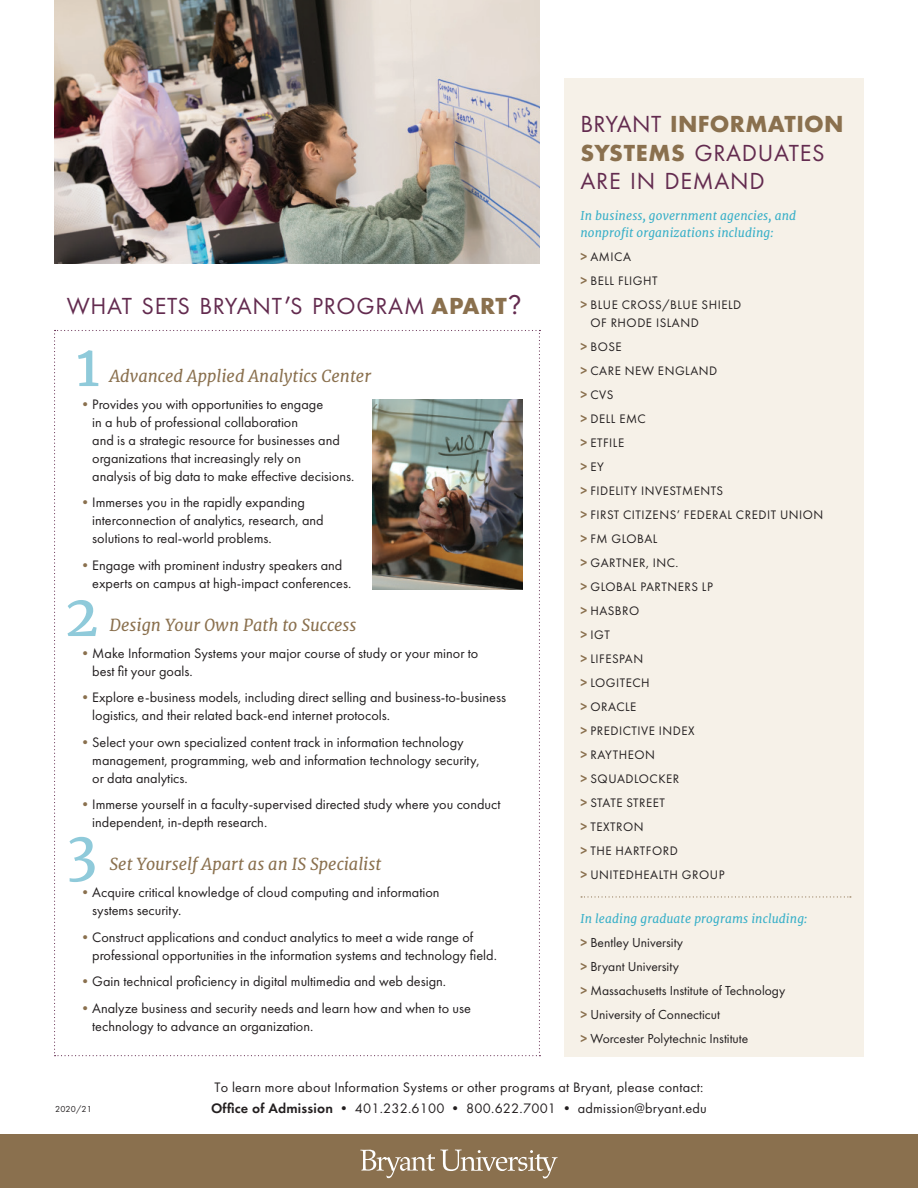
<style>
.page{position:relative;width:918px;height:1188px;background:#fff}
.page>*{position:absolute;margin:0;border:0;box-sizing:border-box;transform-origin:0 0}
.t1{font:24.15px/28.5px "Futura PT";letter-spacing:.03em;color:#632b4f}
.t2{font:italic 16.5px "Merriweather";color:#8a704e}
.t3{font:14.25px/18px "Futura PT";color:#231f20}
.t4{font:13.5px "Futura PT";color:#231f20}
.t5{font:12.9px/17.2px "Futura PT";letter-spacing:.04em;color:#231f20}
.t6{font:italic 12px/17.2px "Merriweather";letter-spacing:.01em;color:#37afc8}
.t7{font:9px "Futura PT";letter-spacing:.015em;color:#231f20}
.s1{font-size:30px}
.s2{font-weight:700;color:#8a704e}
.s3{font-family:"Europa";font-size:27px}
.s4{color:#8a704e}
.s5{font-weight:600;font-size:13.5px;color:#8a704e}
.s6{font-weight:600;color:#8a704e}
.s7{font-weight:600}
</style>
<div class="page">
<div style="left:0;top:1134px;width:918px;height:54px;background:#8a704e"></div>
<svg style="left:360px;top:1150px;width:198px;height:28px"></svg>
<div style="left:565px;top:78px;width:299px;height:978px;background:#f6f1e8"></div>
<svg style="left:581px;top:896px;width:270px;height:2px"></svg>
<svg style="left:54px;top:330px;width:486px;height:726px"></svg>
<img style="left:54px;top:0;width:486px;height:263px">
<img style="left:373px;top:399px;width:149px;height:191px">
<p class="t1" style="left:67px;top:291px;width:456px">WHAT SETS BRYANT<span class="s1">’</span>S PROGRAM <span class="s2">APART</span><span class="s3">?</span></p>
<p class="t2" style="left:109px;top:366px;width:263px">Advanced Applied Analytics Center</p>
<p class="t3" style="left:92px;top:395px;width:264px;text-indent:-14px"><span class="s4">•</span>Provides you with opportunities to engage<br>in a hub of professional collaboration<br>and is a strategic resource for businesses and organizations that increasingly rely on<br>analysis of big data to make effective decisions.</p>
<p class="t3" style="left:92px;top:494px;width:233px;text-indent:-14px"><span class="s4">•</span>Immerses you in the rapidly expanding interconnection of analytics, research, and solutions to real-world problems.</p>
<p class="t3" style="left:92px;top:556px;width:261px;text-indent:-14px"><span class="s4">•</span>Engage with prominent industry speakers and experts on campus at high-impact conferences.</p>
<p class="t2" style="left:109px;top:615px;width:249px">Design Your Own Path to Success</p>
<p class="t3" style="left:92px;top:644px;width:388px;text-indent:-14px"><span class="s4">•</span>Make Information Systems your major course of study or your minor to best fit your goals.</p>
<p class="t3" style="left:92px;top:688px;width:415px;text-indent:-14px"><span class="s4">•</span>Explore e-business models, including direct selling and business-to-business logistics, and their related back-end internet protocols.</p>
<p class="t3" style="left:92px;top:733px;width:389px;text-indent:-14px"><span class="s4">•</span>Select your own specialized content track in information technology management, programming, web and information technology security, or data analytics.</p>
<p class="t3" style="left:92px;top:796px;width:410px;text-indent:-14px"><span class="s4">•</span>Immerse yourself in a faculty-supervised directed study where you conduct independent, in-depth research.</p>
<p class="t2" style="left:109px;top:854px;width:273px">Set Yourself Apart as an IS Specialist</p>
<p class="t3" style="left:92px;top:883px;width:349px;text-indent:-14px"><span class="s4">•</span>Acquire critical knowledge of cloud computing and information systems security.</p>
<p class="t3" style="left:92px;top:928px;width:406px;text-indent:-14px"><span class="s4">•</span>Construct applications and conduct analytics to meet a wide range of professional opportunities in the information systems and technology field.</p>
<p class="t3" style="left:78px;top:972px;width:370px"><span class="s4">•</span>Gain technical proficiency in digital multimedia and web design.</p>
<p class="t3" style="left:92px;top:999px;width:380px;text-indent:-14px"><span class="s4">•</span>Analyze business and security needs and learn how and when to use technology to advance an organization.</p>
<p class="t1" style="left:580px;top:110px;width:265px">BRYANT <span class="s2">INFORMATION<br>SYSTEMS</span> GRADUATES<br>ARE IN DEMAND</p>
<p class="t6" style="left:580px;top:207px;width:217px">In business, government agencies, and nonprofit organizations including:</p>
<p class="t5" style="left:580px;top:248px;width:52px"><span class="s5">&gt;</span> AMICA</p>
<p class="t5" style="left:580px;top:272px;width:79px"><span class="s5">&gt;</span> BELL FLIGHT</p>
<p class="t5" style="left:591px;top:296px;width:152px;text-indent:-10px"><span class="s5">&gt;</span> BLUE CROSS/BLUE SHIELD<br>OF RHODE ISLAND</p>
<p class="t5" style="left:580px;top:338px;width:43px"><span class="s5">&gt;</span> BOSE</p>
<p class="t5" style="left:580px;top:362px;width:138px"><span class="s5">&gt;</span> CARE NEW ENGLAND</p>
<p class="t5" style="left:580px;top:386px;width:35px"><span class="s5">&gt;</span> CVS</p>
<p class="t5" style="left:580px;top:410px;width:67px"><span class="s5">&gt;</span> DELL EMC</p>
<p class="t5" style="left:580px;top:434px;width:45px"><span class="s5">&gt;</span> ETFILE</p>
<p class="t5" style="left:580px;top:458px;width:25px"><span class="s5">&gt;</span> EY</p>
<p class="t5" style="left:580px;top:482px;width:144px"><span class="s5">&gt;</span> FIDELITY INVESTMENTS</p>
<p class="t5" style="left:580px;top:506px;width:244px"><span class="s5">&gt;</span> FIRST CITIZENS’ FEDERAL CREDIT UNION</p>
<p class="t5" style="left:580px;top:530px;width:79px"><span class="s5">&gt;</span> FM GLOBAL</p>
<p class="t5" style="left:580px;top:554px;width:99px"><span class="s5">&gt;</span> GARTNER, INC.</p>
<p class="t5" style="left:580px;top:578px;width:134px"><span class="s5">&gt;</span> GLOBAL PARTNERS LP</p>
<p class="t5" style="left:580px;top:602px;width:60px"><span class="s5">&gt;</span> HASBRO</p>
<p class="t5" style="left:580px;top:626px;width:31px"><span class="s5">&gt;</span> IGT</p>
<p class="t5" style="left:580px;top:650px;width:64px"><span class="s5">&gt;</span> LIFESPAN</p>
<p class="t5" style="left:580px;top:674px;width:71px"><span class="s5">&gt;</span> LOGITECH</p>
<p class="t5" style="left:580px;top:698px;width:57px"><span class="s5">&gt;</span> ORACLE</p>
<p class="t5" style="left:580px;top:722px;width:116px"><span class="s5">&gt;</span> PREDICTIVE INDEX</p>
<p class="t5" style="left:580px;top:746px;width:76px"><span class="s5">&gt;</span> RAYTHEON</p>
<p class="t5" style="left:580px;top:770px;width:100px"><span class="s5">&gt;</span> SQUADLOCKER</p>
<p class="t5" style="left:580px;top:794px;width:86px"><span class="s5">&gt;</span> STATE STREET</p>
<p class="t5" style="left:580px;top:818px;width:65px"><span class="s5">&gt;</span> TEXTRON</p>
<p class="t5" style="left:580px;top:842px;width:99px"><span class="s5">&gt;</span> THE HARTFORD</p>
<p class="t5" style="left:580px;top:866px;width:146px"><span class="s5">&gt;</span> UNITEDHEALTH GROUP</p>
<p class="t6" style="left:580px;top:910px;width:228px">In leading graduate programs including:</p>
<p class="t4" style="left:580px;top:934px;width:104px"><span class="s6">&gt;</span> Bentley University</p>
<p class="t4" style="left:580px;top:958px;width:100px"><span class="s6">&gt;</span> Bryant University</p>
<p class="t4" style="left:580px;top:982px;width:206px"><span class="s6">&gt;</span> Massachusetts Institute of Technology</p>
<p class="t4" style="left:580px;top:1006px;width:141px"><span class="s6">&gt;</span> University of Connecticut</p>
<p class="t4" style="left:580px;top:1030px;width:169px"><span class="s6">&gt;</span> Worcester Polytechnic Institute</p>
<p class="t7" style="left:55px;top:1104px;width:38px">2020/21</p>
<p class="t3" style="left:215px;top:1078px;width:490px">To learn more about Information Systems or other programs at Bryant, please contact:</p>
<p class="t3" style="left:211px;top:1099px;width:497px"><span class="s7">Office of Admission</span> • 401.232.6100 • 800.622.7001 • admission@bryant.edu</p>
</div>
